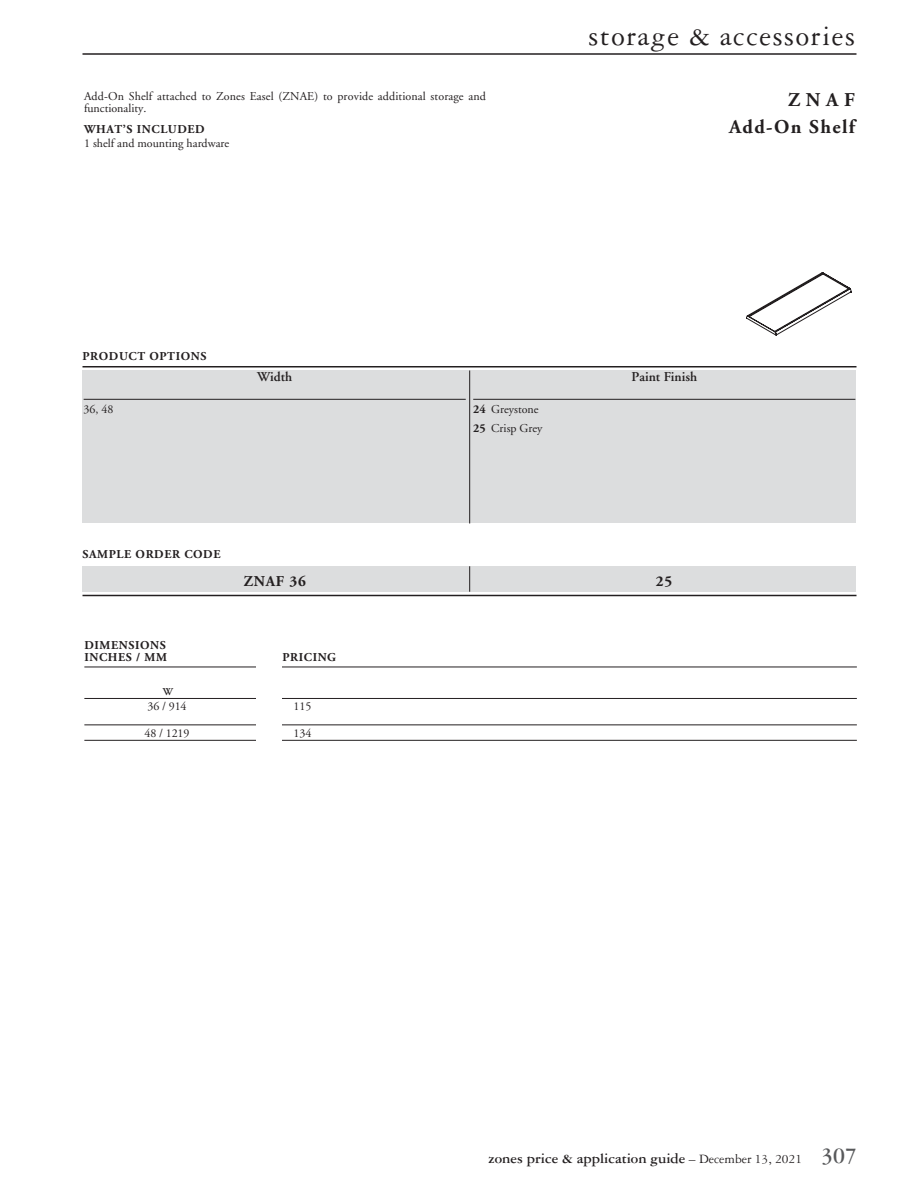
<style>
.page{position:relative;width:918px;height:1188px;background:#fff}
.page>*{position:absolute;margin:0;border:0;box-sizing:border-box;transform-origin:0 0}
.t1{font:30px "Garamond Three";letter-spacing:.05em;color:#231f20}
.t2{font:700 19.5px/27px "Adobe Garamond";letter-spacing:.07em;color:#231f20;text-align:right}
.t3{font:700 15px "Garamond Three";color:#231f20}
.t4{font:700 15px "Adobe Garamond";letter-spacing:.05em;color:#231f20}
.t5{font:600 13.5px "Adobe Garamond";color:#231f20}
.t6{font:12px/12px "Adobe Garamond";color:#231f20}
.t7{font:700 12px/12px "Adobe Garamond";letter-spacing:.05em;color:#231f20}
.t8{font:600 10.5px "Adobe Garamond";color:#231f20}
.s1{font-weight:700}
.s2{font-weight:400;font-size:13.5px}
.s3{font-size:24px;color:#58595b}
</style>
<div class="page">
<hr style="left:82px;top:53px;width:774px;height:2px;background:#231f20">
<div style="left:82px;top:370px;width:774px;height:153px;background:#dcddde"></div>
<hr style="left:84px;top:399px;width:382px;height:1px;background:#231f20">
<hr style="left:473px;top:399px;width:382px;height:1px;background:#231f20">
<hr style="left:82px;top:366px;width:774px;height:1px;background:#231f20">
<hr style="left:82px;top:595px;width:774px;height:1px;background:#231f20">
<div style="left:82px;top:566px;width:774px;height:26px;background:#dcddde"></div>
<hr style="left:469px;top:371px;width:1px;height:152px;background:#231f20">
<svg style="left:469px;top:566px;width:1px;height:26px"></svg>
<svg style="left:746px;top:272px;width:106px;height:64px"></svg>
<hr style="left:84px;top:667px;width:773px;height:1px;background:#231f20">
<hr style="left:84px;top:698px;width:773px;height:1px;background:#231f20">
<hr style="left:84px;top:725px;width:773px;height:1px;background:#231f20">
<hr style="left:84px;top:740px;width:773px;height:1px;background:#231f20">
<div style="left:256px;top:639px;width:26px;height:450px;background:#fff"></div>
<p class="t6" style="left:84px;top:91px;width:403px">Add-On Shelf attached to Zones Easel (ZNAE) to provide additional storage and functionality.</p>
<p class="t7" style="left:84px;top:124px;width:122px">WHAT’S INCLUDED</p>
<p class="t6" style="left:84px;top:137px;width:147px">1 shelf and mounting hardware</p>
<h1 class="t1" style="left:588px;top:20px;width:268px">storage &amp; accessories</h1>
<h2 class="t2" style="left:729px;top:86px;width:127px">ZNAF<br>Add-On Shelf</h2>
<p class="t7" style="left:82px;top:350px;width:125px">PRODUCT OPTIONS</p>
<p class="t6" style="left:84px;top:404px;width:31px">36, 48</p>
<p class="t5" style="left:257px;top:370px;width:36px">Width</p>
<p class="t7" style="left:82px;top:548px;width:140px">SAMPLE ORDER CODE</p>
<p class="t6" style="left:473px;top:400px;width:71px;line-height:19.5px"><span class="s1">24</span> Greystone<br><span class="s1">25</span> Crisp Grey</p>
<p class="t5" style="left:632px;top:370px;width:67px">Paint Finish</p>
<p class="t7" style="left:84px;top:640px;width:84px">DIMENSIONS<br>INCHES / MM</p>
<p class="t4" style="left:244px;top:574px;width:64px">ZNAF 36</p>
<p class="t4" style="left:656px;top:574px;width:18px">25</p>
<p class="t7" style="left:282px;top:652px;width:55px">PRICING</p>
<p class="t8" style="left:163px;top:686px;width:12px">W</p>
<p class="t6" style="left:147px;top:701px;width:41px">36 / 914</p>
<p class="t6" style="left:293px;top:701px;width:19px">115</p>
<p class="t6" style="left:145px;top:727px;width:46px">48 / 1219</p>
<p class="t6" style="left:293px;top:727px;width:19px">134</p>
<p class="t3" style="left:488px;top:1150px;width:371px">zones price &amp; application guide <span class="s2">– December 13, 2021</span> <span class="s3">307</span></p>
</div>
